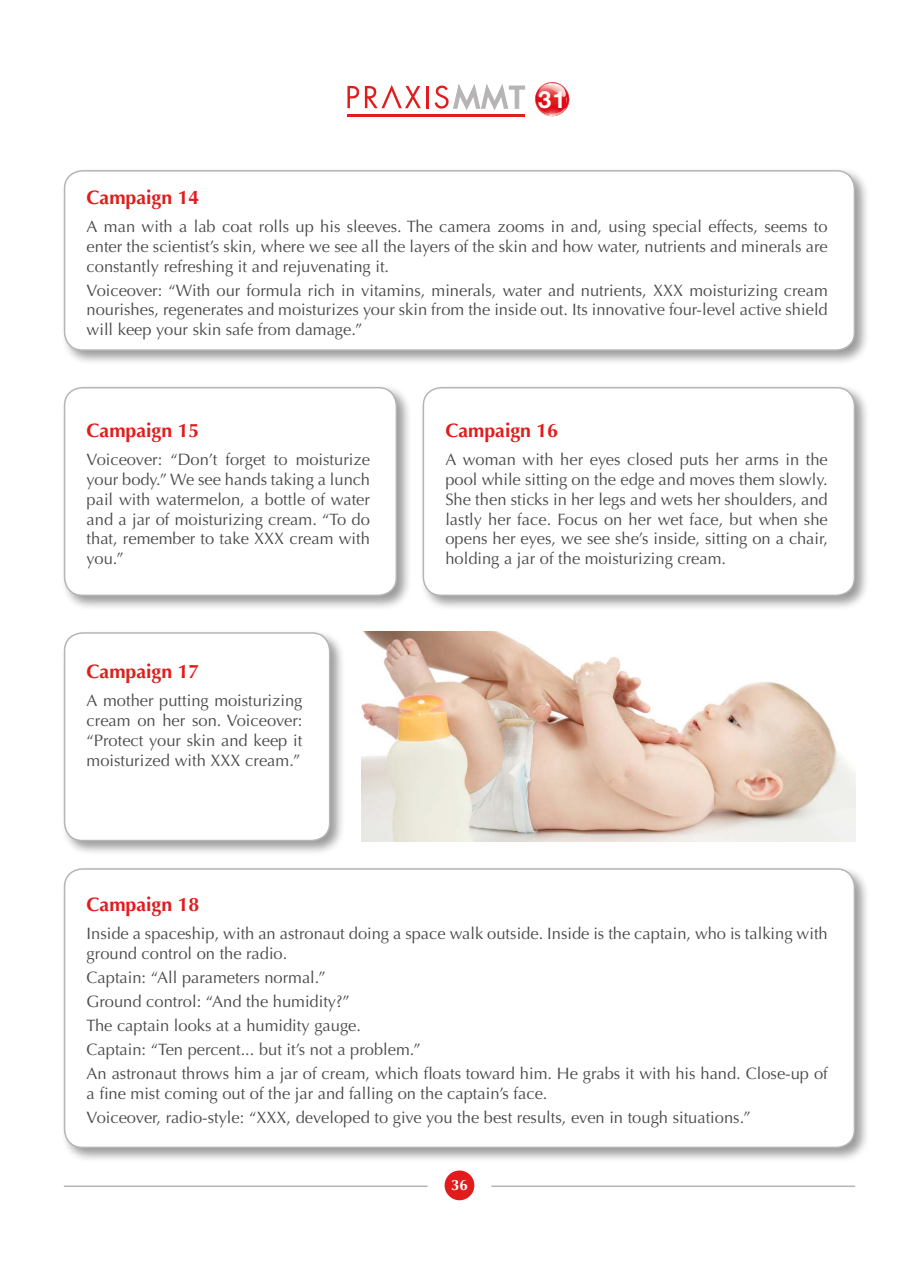
<style>
.page{position:relative;width:919px;height:1263px;background:#fff}
.page>*{position:absolute;margin:0;border:0;box-sizing:border-box;transform-origin:0 0}
.t1{font:700 23.7px "Helvetica Neue";color:#fff}
.t2{font:700 19.5px "Optima";color:#e11c1d}
.t3{font:16.5px/19.8px "Optima";color:#4a4a49;text-align:justify}
.t4{font:700 15px "Optima";color:#fff}
</style>
<div class="page">
<div style="left:444px;top:1170px;width:30px;height:30px;background:#e11c1d;border-radius:50%"></div>
<hr style="left:64px;top:1185px;width:363px;height:2px;background:#b6b4b4">
<hr style="left:491px;top:1185px;width:364px;height:2px;background:#b6b4b4">
<svg style="left:535px;top:82px;width:34px;height:35px"></svg>
<svg style="left:347px;top:86px;width:12px;height:22px"></svg>
<svg style="left:365px;top:85px;width:56px;height:23px"></svg>
<hr style="left:426px;top:86px;width:2px;height:22px;background:#e11c1d">
<svg style="left:434px;top:84px;width:91px;height:26px"></svg>
<hr style="left:347px;top:114px;width:178px;height:2px;background:#e11c1d">
<div style="left:61px;top:167px;width:809px;height:199px;background:#000;opacity:.4"></div>
<div style="left:65px;top:171px;width:789px;height:179px;background:#fff;border-radius:18px"></div>
<div style="left:64px;top:170px;width:791px;height:181px;border:2px solid #b6b4b4;border-radius:18px"></div>
<div style="left:61px;top:865px;width:809px;height:298px;background:#000;opacity:.4"></div>
<div style="left:65px;top:869px;width:789px;height:278px;background:#fff;border-radius:18px"></div>
<div style="left:64px;top:868px;width:791px;height:280px;border:2px solid #b6b4b4;border-radius:18px"></div>
<div style="left:61px;top:384px;width:351px;height:227px;background:#000;opacity:.4"></div>
<div style="left:65px;top:388px;width:331px;height:207px;background:#fff;border-radius:18px"></div>
<div style="left:64px;top:387px;width:333px;height:209px;border:2px solid #b6b4b4;border-radius:18px"></div>
<div style="left:61px;top:629px;width:284px;height:228px;background:#000;opacity:.4"></div>
<div style="left:65px;top:633px;width:264px;height:207px;background:#fff;border-radius:18px"></div>
<div style="left:64px;top:632px;width:266px;height:209px;border:2px solid #b6b4b4;border-radius:18px"></div>
<div style="left:419px;top:384px;width:451px;height:227px;background:#000;opacity:.4"></div>
<div style="left:423px;top:388px;width:431px;height:207px;background:#fff;border-radius:18px"></div>
<div style="left:422px;top:387px;width:433px;height:209px;border:2px solid #b6b4b4;border-radius:18px"></div>
<img style="left:361px;top:631px;width:494px;height:210px">
<h1 class="t1" style="left:538px;top:85px;width:29px">31</h1>
<p class="t2" style="left:87px;top:186px;width:114px">Campaign 14</p>
<p class="t3" style="left:87px;top:217px;width:742px">A man with a lab coat rolls up his sleeves. The camera zooms in and, using special effects, seems to enter the scientist’s skin, where we see all the layers of the skin and how water, nutrients and minerals are constantly refreshing it and rejuvenating it.</p>
<p class="t3" style="left:87px;top:280px;width:742px">Voiceover: “With our formula rich in vitamins, minerals, water and nutrients, XXX moisturizing cream nourishes, regenerates and moisturizes your skin from the inside out. Its innovative four-level active shield will keep your skin safe from damage.”</p>
<p class="t2" style="left:87px;top:419px;width:114px">Campaign 15</p>
<p class="t3" style="left:87px;top:450px;width:285px">Voiceover: “Don’t forget to moisturize your body.” We see hands taking a lunch pail with watermelon, a bottle of water and a jar of moisturizing cream. “To do that, remember to take XXX cream with you.”</p>
<p class="t2" style="left:87px;top:660px;width:114px">Campaign 17</p>
<p class="t3" style="left:87px;top:691px;width:217px">A mother putting moisturizing cream on her son. Voiceover: “Protect your skin and keep it moisturized with XXX cream.”</p>
<p class="t2" style="left:445px;top:419px;width:114px">Campaign 16</p>
<p class="t3" style="left:445px;top:450px;width:384px">A woman with her eyes closed puts her arms in the pool while sitting on the edge and moves them slowly.<br>She then sticks in her legs and wets her shoulders, and lastly her face. Focus on her wet face, but when she opens her eyes, we see she’s inside, sitting on a chair, holding a jar of the moisturizing cream.</p>
<p class="t2" style="left:87px;top:893px;width:114px">Campaign 18</p>
<p class="t3" style="left:87px;top:924px;width:742px">Inside a spaceship, with an astronaut doing a space walk outside. Inside is the captain, who is talking with ground control on the radio.</p>
<p class="t3" style="left:87px;top:966px;width:742px;line-height:24px;text-align:left">Captain: “All parameters normal.”<br>Ground control: “And the humidity?”<br>The captain looks at a humidity gauge.<br>Captain: “Ten percent... but it’s not a problem.”<br>An astronaut throws him a jar of cream, which floats toward him. He grabs it with his hand. Close-up of</p>
<p class="t3" style="left:87px;top:1082px;width:665px;line-height:24px">a fine mist coming out of the jar and falling on the captain’s face.<br>Voiceover, radio-style: “XXX, developed to give you the best results, even in tough situations.”</p>
<p class="t4" style="left:451px;top:1177px;width:18px">36</p>
</div>
